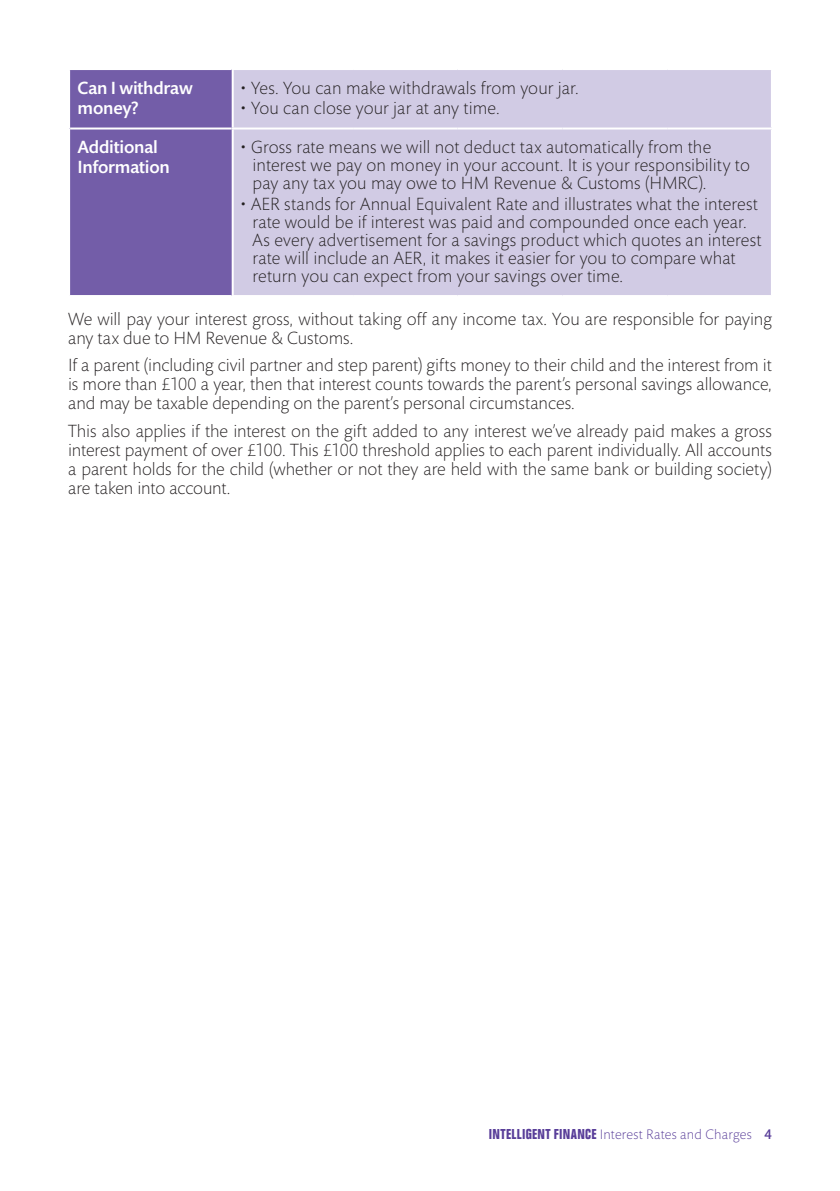
<style>
.page{position:relative;width:840px;height:1191px;background:#fff}
.page>*{position:absolute;margin:0;border:0;box-sizing:border-box;transform-origin:0 0}
.Table_Bullets{font:300 18px/18px "Mundo Sans Std";letter-spacing:.005em;color:#231f20}
.Table_Side_Text{font:500 18px/20px "Mundo Sans Std";letter-spacing:-.01em;color:#fff}
.t1{font:300 14px "Mundo Sans Std";letter-spacing:.02em;color:#593e99}
.s1{font-family:"Folio Std";font-weight:700;font-stretch:condensed}
.s2{font-weight:500}
</style>
<div class="page">
<div style="left:70px;top:70px;width:161px;height:225px;background:#735da8"></div>
<div style="left:233px;top:70px;width:537px;height:225px;background:#d1cbe4"></div>
<hr style="left:231px;top:127px;width:122px;height:2px;background:#fff">
<hr style="left:353px;top:127px;width:104px;height:2px;background:#fff">
<hr style="left:457px;top:127px;width:105px;height:2px;background:#fff">
<hr style="left:562px;top:127px;width:104px;height:2px;background:#fff">
<hr style="left:666px;top:127px;width:106px;height:2px;background:#fff">
<hr style="left:70px;top:127px;width:161px;height:2px;background:#fff">
<p class="Table_Side_Text" style="left:78px;top:78px;width:116px">Can I withdraw money?</p>
<p class="Table_Bullets" style="left:241px;top:79px;width:339px">• Yes. You can make withdrawals from your jar.</p>
<p class="Table_Bullets" style="left:241px;top:100px;width:260px">• You can close your jar at any time.</p>
<p class="Table_Side_Text" style="left:78px;top:137px;width:94px">Additional<br>Information</p>
<p class="Table_Bullets" style="left:252px;top:139px;width:498px;text-indent:-11px">• Gross rate means we will not deduct tax automatically from the interest we pay on money in your account. It is your responsibility to pay any tax you may owe to HM Revenue &amp; Customs (HMRC).</p>
<p class="Table_Bullets" style="left:252px;top:195px;width:510px;text-indent:-11px">• AER stands for Annual Equivalent Rate and illustrates what the interest rate would be if interest was paid and compounded once each year.<br>As every advertisement for a savings product which quotes an interest rate will include an AER, it makes it easier for you to compare what return you can expect from your savings over time.</p>
<p class="Table_Bullets" style="left:68px;top:310px;width:704px;line-height:19px">We will pay your interest gross, without taking off any income tax. You are responsible for paying any tax due to HM Revenue &amp; Customs.</p>
<p class="Table_Bullets" style="left:68px;top:356px;width:705px;line-height:19px;text-align:justify">If a parent (including civil partner and step parent) gifts money to their child and the interest from it is more than £100 a year, then that interest counts towards the parent’s personal savings allowance, and may be taxable depending on the parent’s personal circumstances.</p>
<p class="Table_Bullets" style="left:68px;top:422px;width:705px;line-height:19px;text-align:justify">This also applies if the interest on the gift added to any interest we’ve already paid makes a gross interest payment of over £100. This £100 threshold applies to each parent individually. All accounts a parent holds for the child (whether or not they are held with the same bank or building society) are taken into account.</p>
<p class="t1" style="left:488px;top:1126px;width:284px"><span class="s1">INTELLIGENT FINANCE</span> Interest Rates and Charges <span class="s2">4</span></p>
</div>
